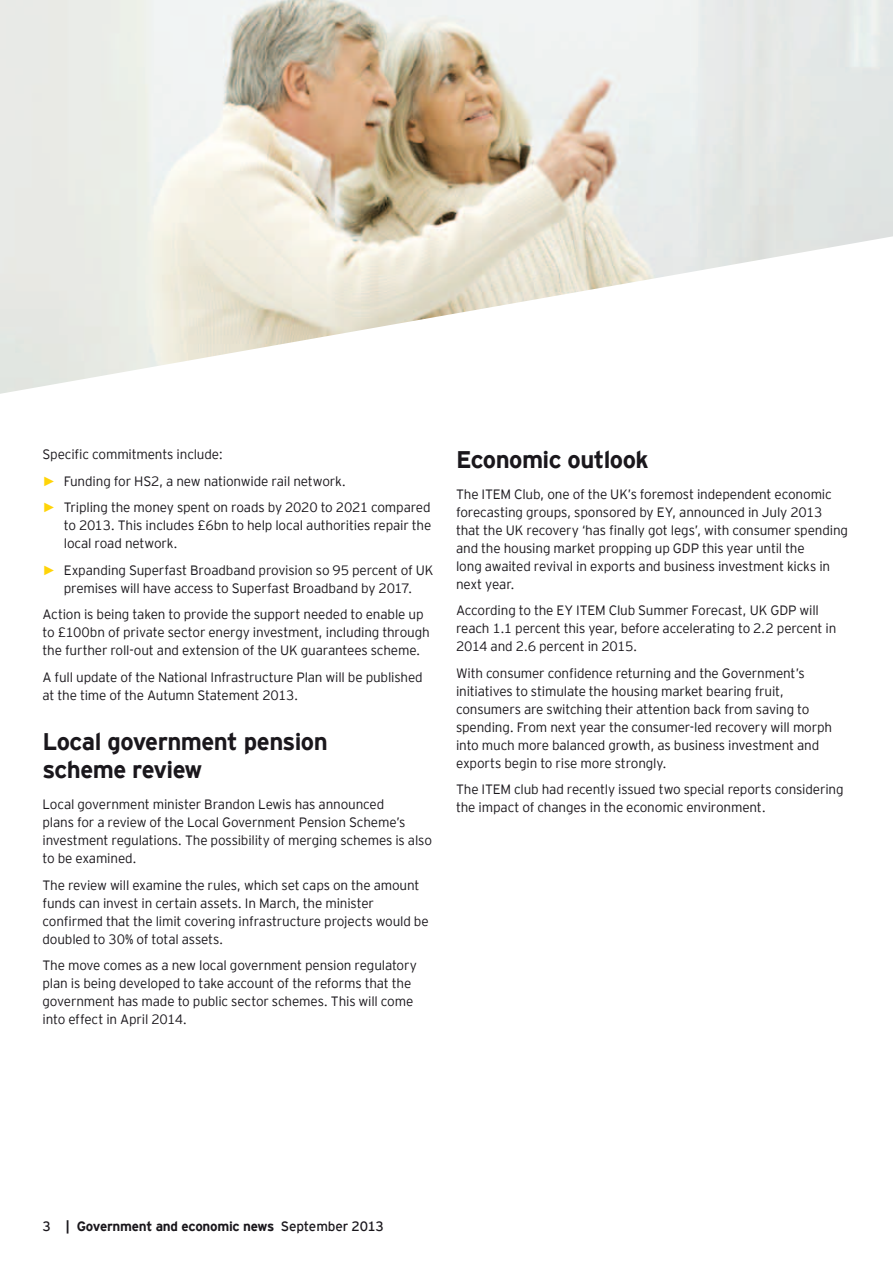
<style>
.page{position:relative;width:893px;height:1263px;background:#fff}
.page>*{position:absolute;margin:0;border:0;box-sizing:border-box;transform-origin:0 0}
.t1{font:700 24px/28.5px "EY Interstate";letter-spacing:-.025em;color:#1a171c}
.t2{font:300 13.5px/18px "EY Interstate";letter-spacing:-.015em;color:#1a171c}
.t3{font:700 13.5px "EY Interstate";letter-spacing:-.02em;color:#1a171c}
.s1{font-family:"Arial";font-weight:700;color:#ffd408}
.s2{font-weight:400}
</style>
<div class="page">
<img style="left:0;top:0;width:893px;height:394px">
<p class="t2" style="left:43px;top:441px;width:390px;line-height:26.5px">Specific commitments include:<br><span class="s1">►</span> Funding for HS2, a new nationwide rail network.<br><span class="s1">►</span> Tripling the money spent on roads by 2020 to 2021 compared</p>
<p class="t2" style="left:64px;top:516px;width:369px">to 2013. This includes £6bn to help local authorities repair the local road network.</p>
<p class="t2" style="left:43px;top:560px;width:393px;text-align:center"><span class="s1">►</span> Expanding Superfast Broadband provision so 95 percent of UK premises will have access to Superfast Broadband by 2017.</p>
<p class="t2" style="left:43px;top:605px;width:389px">Action is being taken to provide the support needed to enable up to £100bn of private sector energy investment, including through the further roll-out and extension of the UK guarantees scheme.</p>
<p class="t2" style="left:43px;top:667px;width:382px">A full update of the National Infrastructure Plan will be published at the time of the Autumn Statement 2013.</p>
<h1 class="t1" style="left:43px;top:725px;width:287px">Local government pension scheme review</h1>
<p class="t2" style="left:43px;top:794px;width:391px">Local government minister Brandon Lewis has announced<br>plans for a review of the Local Government Pension Scheme’s investment regulations. The possibility of merging schemes is also to be examined.</p>
<p class="t2" style="left:43px;top:875px;width:388px">The review will examine the rules, which set caps on the amount funds can invest in certain assets. In March, the minister confirmed that the limit covering infrastructure projects would be doubled to 30% of total assets.</p>
<p class="t2" style="left:43px;top:955px;width:376px">The move comes as a new local government pension regulatory plan is being developed to take account of the reforms that the government has made to public sector schemes. This will come into effect in April 2014.</p>
<h1 class="t1" style="left:456px;top:444px;width:194px">Economic outlook</h1>
<p class="t2" style="left:456px;top:484px;width:394px">The ITEM Club, one of the UK’s foremost independent economic forecasting groups, sponsored by EY, announced in July 2013 that the UK recovery ‘has finally got legs’, with consumer spending and the housing market propping up GDP this year until the<br>long awaited revival in exports and business investment kicks in next year.</p>
<p class="t2" style="left:456px;top:600px;width:382px">According to the EY ITEM Club Summer Forecast, UK GDP will reach 1.1 percent this year, before accelerating to 2.2 percent in<br>2014 and 2.6 percent in 2015.</p>
<p class="t2" style="left:456px;top:663px;width:378px">With consumer confidence returning and the Government’s initiatives to stimulate the housing market bearing fruit, consumers are switching their attention back from saving to spending. From next year the consumer-led recovery will morph into much more balanced growth, as business investment and exports begin to rise more strongly.</p>
<p class="t2" style="left:456px;top:779px;width:389px">The ITEM club had recently issued two special reports considering the impact of changes in the economic environment.</p>
<p class="t3" style="left:43px;top:1217px;width:343px"><span class="s2">3</span> | Government and economic news <span class="s2">September 2013</span></p>
</div>
